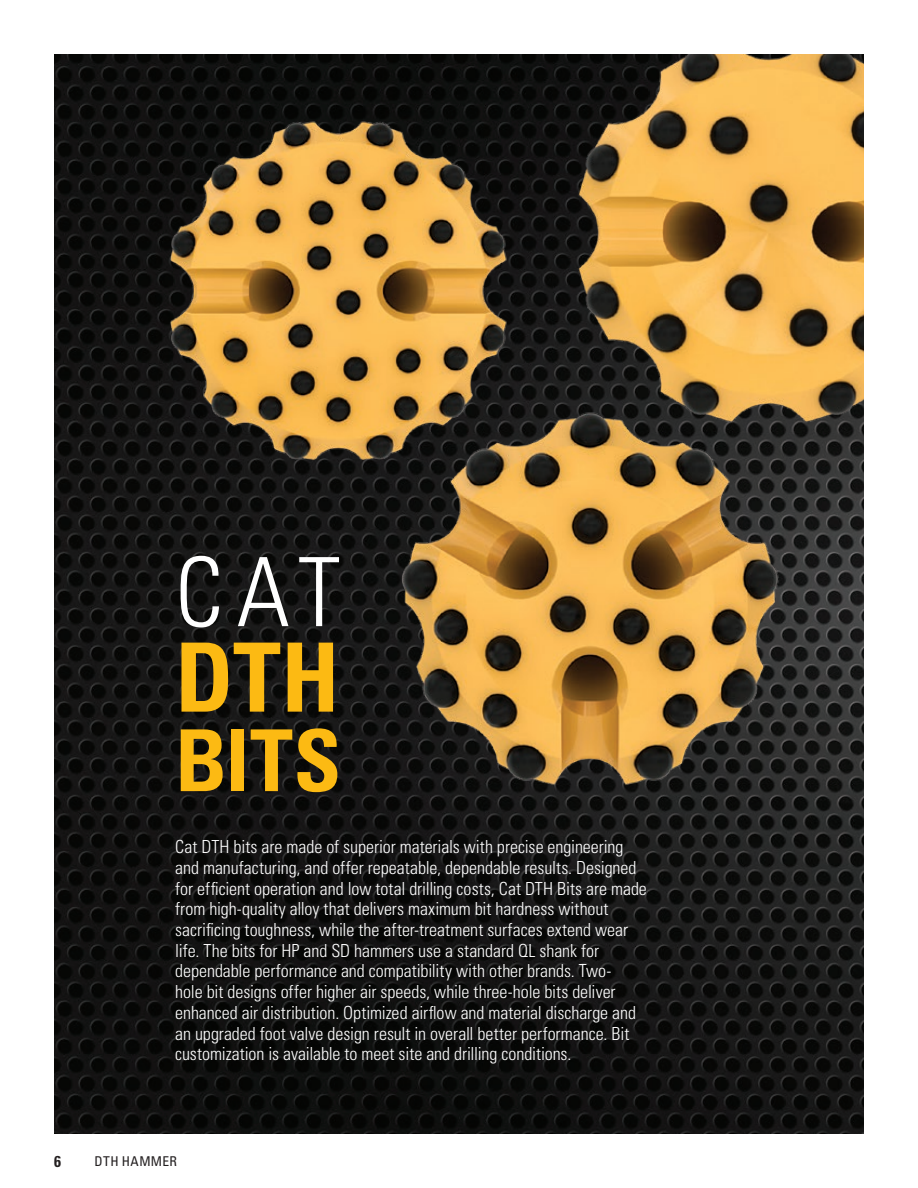
<style>
.page{position:relative;width:918px;height:1188px;background:#fff}
.page>*{position:absolute;margin:0;border:0;box-sizing:border-box;transform-origin:0 0}
.Copy{font:300 condensed 95.55px "Univers LT Std";color:#fff}
.Copy-2{font:700 condensed 95.55px "Univers LT Std";color:#fcba13}
.Copy-3{font:700 condensed 85.5px "Univers LT Std";color:#fcba13}
.Copy-4{font:300 condensed 18px/20.7px "Univers LT Std";color:#fff}
.t1{font:700 condensed 15.75px "Univers LT Std";color:#231f20}
.t2{font:condensed 13.5px "Univers LT Std";letter-spacing:.035em;color:#231f20}
</style>
<div class="page">
<img style="left:54px;top:54px;width:810px;height:1080px">
<img style="left:54px;top:63px;width:367px;height:463px">
<img style="left:421px;top:54px;width:443px;height:324px">
<img style="left:243px;top:378px;width:621px;height:463px">
<p class="Copy" style="left:175px;top:535px;width:167px">CAT</p>
<p class="Copy-2" style="left:175px;top:619px;width:166px">DTH</p>
<p class="Copy-3" style="left:175px;top:708px;width:168px">BITS</p>
<p class="Copy-4" style="left:175px;top:837px;width:473px">Cat DTH bits are made of superior materials with precise engineering and manufacturing, and offer repeatable, dependable results. Designed for efficient operation and low total drilling costs, Cat DTH Bits are made from high-quality alloy that delivers maximum bit hardness without sacrificing toughness, while the after-treatment surfaces extend wear life. The bits for HP and SD hammers use a standard QL shank for dependable performance and compatibility with other brands. Two-<br>hole bit designs offer higher air speeds, while three-hole bits deliver enhanced air distribution. Optimized airflow and material discharge and an upgraded foot valve design result in overall better performance. Bit customization is available to meet site and drilling conditions.</p>
<p class="t1" style="left:54px;top:1151px;width:8px">6</p>
<p class="t2" style="left:94px;top:1153px;width:84px">DTH HAMMER</p>
</div>
